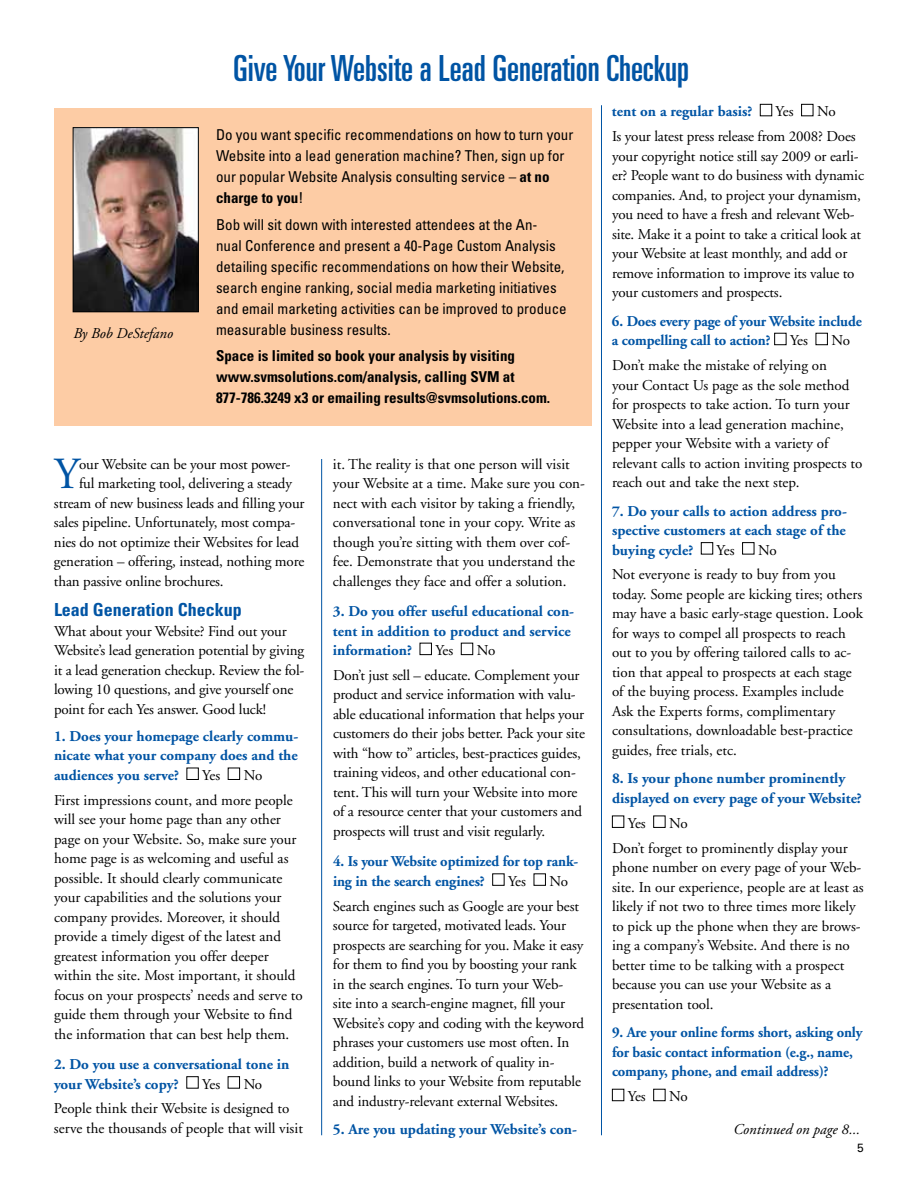
<style>
.page{position:relative;width:918px;height:1188px;background:#fff}
.page>*{position:absolute;margin:0;border:0;box-sizing:border-box;transform-origin:0 0}
.t1{font:44.4px "Adobe Garamond";color:#0054a4}
.t2{font:ultra-condensed 36px "Univers LT Std";color:#0054a4}
.t3{font:700 condensed 18px "Univers LT Std";color:#0054a4}
.t4{font:15px/19.5px "Adobe Garamond";letter-spacing:-.005em;color:#000}
.t5{font:700 15px/19.5px "Adobe Garamond";color:#0054a4}
.t6{font:condensed 15px/21px "Univers LT Std";color:#000}
.t7{font:700 condensed 15px/21px "Univers LT Std";color:#000}
.t8{font:italic 15px "Adobe Garamond";color:#000}
.t9{font:12px "Univers LT Std";color:#000}
.s1{font-weight:700}
</style>
<div class="page">
<div style="left:54px;top:108px;width:538px;height:317px;background:#fdcca5"></div>
<div style="left:186px;top:768px;width:13px;height:12px;border:1px solid #000"></div>
<div style="left:228px;top:768px;width:12px;height:12px;border:1px solid #000"></div>
<div style="left:228px;top:1076px;width:12px;height:13px;border:1px solid #000"></div>
<div style="left:420px;top:643px;width:12px;height:12px;border:1px solid #000"></div>
<div style="left:461px;top:643px;width:12px;height:12px;border:1px solid #000"></div>
<div style="left:492px;top:873px;width:13px;height:13px;border:1px solid #000"></div>
<div style="left:534px;top:873px;width:12px;height:13px;border:1px solid #000"></div>
<div style="left:760px;top:104px;width:12px;height:12px;border:1px solid #000"></div>
<div style="left:801px;top:104px;width:12px;height:12px;border:1px solid #000"></div>
<div style="left:774px;top:333px;width:12px;height:12px;border:1px solid #000"></div>
<div style="left:816px;top:333px;width:12px;height:12px;border:1px solid #000"></div>
<div style="left:701px;top:542px;width:12px;height:13px;border:1px solid #000"></div>
<div style="left:742px;top:542px;width:12px;height:13px;border:1px solid #000"></div>
<div style="left:612px;top:816px;width:12px;height:12px;border:1px solid #000"></div>
<div style="left:653px;top:816px;width:13px;height:12px;border:1px solid #000"></div>
<div style="left:612px;top:1089px;width:12px;height:12px;border:1px solid #000"></div>
<div style="left:653px;top:1089px;width:13px;height:12px;border:1px solid #000"></div>
<hr style="left:321px;top:459px;width:1px;height:676px;background:#0054a4">
<hr style="left:601px;top:105px;width:1px;height:1030px;background:#0054a4">
<img style="left:75px;top:129px;width:122px;height:181px">
<div style="left:73px;top:127px;width:126px;height:185px;border:1px solid #000"></div>
<h2 class="t2" style="left:233px;top:48px;width:458px">Give Your Website a Lead Generation Checkup</h2>
<p class="t8" style="left:73px;top:326px;width:101px">By Bob DeStefano</p>
<p class="t6" style="left:216px;top:124px;width:359px">Do you want specific recommendations on how to turn your Website into a lead generation machine? Then, sign up for our popular Website Analysis consulting service – <span class="s1">at no charge to you</span>!</p>
<p class="t6" style="left:216px;top:213px;width:352px">Bob will sit down with interested attendees at the An&shy;nual Conference and present a 40-Page Custom Analysis detailing specific recommendations on how their Website, search engine ranking, social media marketing initiatives and email marketing activities can be improved to produce measurable business results.</p>
<p class="t7" style="left:216px;top:345px;width:336px">Space is limited so book your analysis by visiting www.svmsolutions.com/analysis, calling SVM at<br>877-786.3249 x3 or emailing results@svmsolutions.com.</p>
<h1 class="t1" style="left:54px;top:450px;width:27px">Y</h1>
<p class="t4" style="left:79px;top:455px;width:213px">our Website can be your most power-</p>
<p class="t4" style="left:79px;top:474px;width:214px">ful marketing tool, delivering a steady</p>
<p class="t4" style="left:54px;top:494px;width:252px">stream of new business leads and filling your</p>
<p class="t4" style="left:54px;top:513px;width:243px">sales pipeline. Unfortunately, most compa-</p>
<p class="t4" style="left:54px;top:533px;width:247px">nies do not optimize their Websites for lead</p>
<p class="t4" style="left:54px;top:552px;width:252px">generation – offering, instead, nothing more</p>
<p class="t4" style="left:54px;top:572px;width:171px">than passive online brochures.</p>
<p class="t3" style="left:54px;top:599px;width:189px">Lead Generation Checkup</p>
<p class="t4" style="left:54px;top:622px;width:252px">What about your Website? Find out your Website’s lead generation potential by giving it a lead generation checkup. Review the fol&shy;lowing 10 questions, and give yourself one point for each Yes answer. Good luck!</p>
<p class="t5" style="left:54px;top:727px;width:246px;text-align:justify">1. Does your homepage clearly commu&shy;nicate what your company does and the audiences you serve?</p>
<p class="t4" style="left:54px;top:763px;width:240px;line-height:24.9px;text-indent:190px">No<br>First impressions count, and more people</p>
<p class="t4" style="left:54px;top:810px;width:250px">will see your home page than any other page on your Website. So, make sure your home page is as welcoming and useful as possible. It should clearly communicate your capabilities and the solutions your company provides. Moreover, it should provide a timely digest of the latest and greatest information you offer deeper within the site. Most important, it should focus on your prospects’ needs and serve to guide them through your Website to find the information that can best help them.</p>
<p class="t5" style="left:54px;top:1055px;width:237px">2. Do you use a conversational tone in your Website’s copy?</p>
<p class="t4" style="left:202px;top:766px;width:20px">Yes</p>
<p class="t4" style="left:54px;top:1072px;width:237px;line-height:24.9px;text-indent:190px">No<br>People think their Website is designed to</p>
<p class="t4" style="left:54px;top:1119px;width:250px">serve the thousands of people that will visit</p>
<p class="t4" style="left:202px;top:1074px;width:20px">Yes</p>
<p class="t4" style="left:333px;top:455px;width:253px">it. The reality is that one person will visit your Website at a time. Make sure you con&shy;nect with each visitor by taking a friendly, conversational tone in your copy. Write as though you’re sitting with them over cof&shy;fee. Demonstrate that you understand the challenges they face and offer a solution.</p>
<p class="t5" style="left:333px;top:602px;width:243px">3. Do you offer useful educational con&shy;tent in addition to product and service information?</p>
<p class="t4" style="left:333px;top:638px;width:248px;line-height:24.9px;text-indent:144px">No<br>Don’t just sell – educate. Complement your</p>
<p class="t4" style="left:333px;top:685px;width:253px">product and service information with valu&shy;able educational information that helps your customers do their jobs better. Pack your site with “how to” articles, best-practices guides, training videos, and other educational con&shy;tent. This will turn your Website into more of a resource center that your customers and prospects will trust and visit regularly.</p>
<p class="t5" style="left:333px;top:852px;width:247px">4. Is your Website optimized for top rank&shy;ing in the search engines?</p>
<p class="t4" style="left:435px;top:641px;width:20px">Yes</p>
<p class="t4" style="left:333px;top:869px;width:248px;line-height:24.9px;text-indent:217px">No<br>Search engines such as Google are your best</p>
<p class="t4" style="left:333px;top:916px;width:253px">source for targeted, motivated leads. Your prospects are searching for you. Make it easy for them to find you by boosting your rank in the search engines. To turn your Web&shy;site into a search-engine magnet, fill your Website’s copy and coding with the keyword phrases your customers use most often. In addition, build a network of quality in&shy;bound links to your Website from reputable and industry-relevant external Websites.</p>
<p class="t5" style="left:333px;top:1120px;width:246px">5. Are you updating your Website’s con-</p>
<p class="t4" style="left:508px;top:872px;width:20px">Yes</p>
<p class="t5" style="left:612px;top:102px;width:142px">tent on a regular basis?</p>
<p class="t4" style="left:776px;top:102px;width:20px">Yes</p>
<p class="t4" style="left:612px;top:99px;width:245px;line-height:24.9px;text-indent:205px">No<br>Is your latest press release from 2008? Does</p>
<p class="t4" style="left:612px;top:146px;width:254px">your copyright notice still say 2009 or earli&shy;er? People want to do business with dynamic companies. And, to project your dynamism, you need to have a fresh and relevant Web&shy;site. Make it a point to take a critical look at your Website at least monthly, and add or remove information to improve its value to your customers and prospects.</p>
<p class="t5" style="left:612px;top:311px;width:251px">6. Does every page of your Website include a compelling call to action?</p>
<p class="t4" style="left:790px;top:331px;width:20px">Yes</p>
<p class="t4" style="left:832px;top:331px;width:20px">No</p>
<p class="t4" style="left:612px;top:356px;width:252px">Don’t make the mistake of relying on<br>your Contact Us page as the sole method for prospects to take action. To turn your Website into a lead generation machine, pepper your Website with a variety of relevant calls to action inviting prospects to reach out and take the next step.</p>
<p class="t5" style="left:612px;top:501px;width:236px;text-align:justify">7. Do your calls to action address pro&shy;spective customers at each stage of the buying cycle?</p>
<p class="t4" style="left:612px;top:538px;width:225px;line-height:24.9px;text-indent:146px">No<br>Not everyone is ready to buy from you</p>
<p class="t4" style="left:612px;top:585px;width:252px">today. Some people are kicking tires; others may have a basic early-stage question. Look for ways to compel all prospects to reach out to you by offering tailored calls to ac&shy;tion that appeal to prospects at each stage of the buying process. Examples include Ask the Experts forms, complimentary consultations, downloadable best-practice guides, free trials, etc.</p>
<p class="t5" style="left:612px;top:769px;width:251px">8. Is your phone number prominently displayed on every page of your Website?</p>
<p class="t4" style="left:628px;top:814px;width:20px">Yes</p>
<p class="t4" style="left:717px;top:540px;width:20px">Yes</p>
<p class="t4" style="left:612px;top:811px;width:237px;line-height:24.9px;text-indent:57px">No<br>Don’t forget to prominently display your</p>
<p class="t4" style="left:612px;top:858px;width:253px">phone number on every page of your Web&shy;site. In our experience, people are at least as likely if not two to three times more likely to pick up the phone when they are brows&shy;ing a company’s Website. And there is no better time to be talking with a prospect because you can use your Website as a presentation tool.</p>
<p class="t5" style="left:612px;top:1023px;width:252px">9. Are your online forms short, asking only for basic contact information (e.g., name, company, phone, and email address)?</p>
<p class="t4" style="left:628px;top:1087px;width:20px">Yes</p>
<p class="t4" style="left:669px;top:1087px;width:20px">No</p>
<p class="t8" style="left:733px;top:1121px;width:128px">Continued on page 8...</p>
<p class="t9" style="left:857px;top:1140px;width:8px">5</p>
</div>
